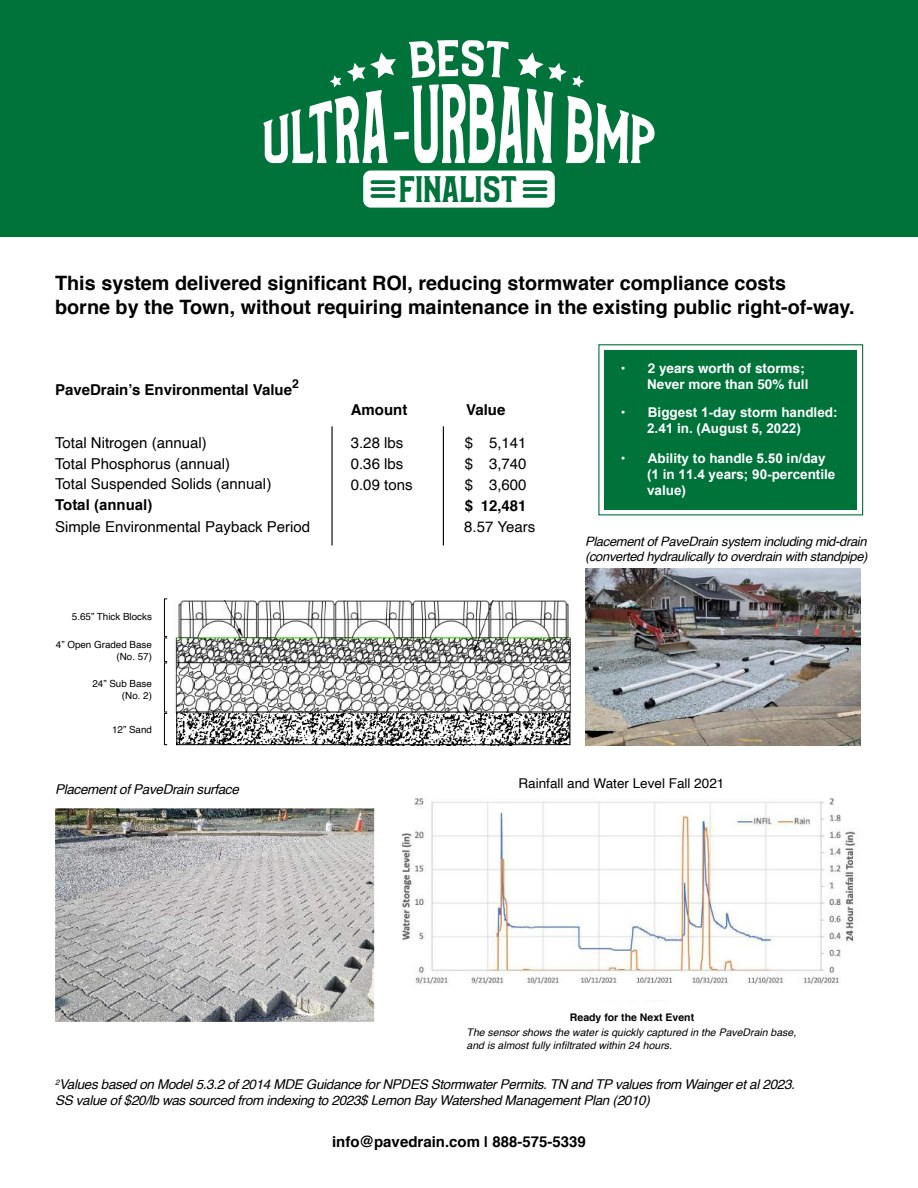
<style>
.page{position:relative;width:918px;height:1188px;background:#fff}
.page>*{position:absolute;margin:0;border:0;box-sizing:border-box;transform-origin:0 0}
.t1{font:36.9px "Bradley Solid";color:#00733b}
.t2{font:700 19.8px/23.7px "Helvetica";color:#000}
.t3{font:15px/21px "Helvetica";color:#000}
.t4{font:700 15px "Helvetica";color:#000}
.t5{font:700 15px "Arial";color:#000}
.t6{font:italic 13.5px/16.2px "Helvetica";letter-spacing:-.025em;color:#000}
.t7{font:700 13.5px/16.2px "Arial";color:#fff}
.t8{font:700 13.5px/15.9px "Helvetica";color:#fff;text-align:right}
.t9{font:13.5px "Helvetica";color:#000}
.t10{font:italic 13.05px/15.6px "Helvetica";letter-spacing:-.025em;color:#000}
.t11{font:700 12.3px "Helvetica";color:#000}
.t12{font:italic 10.5px/12.6px "Helvetica";color:#000}
.t13{font:700 10.5px "Helvetica";color:#000}
.t14{font:9.75px/11.9px "Helvetica";color:#000;text-align:right}
.s1{font-family:"Arial"}
.s2{font-family:"Helvetica"}
</style>
<div class="page">
<img style="left:178px;top:714px;width:390px;height:29px">
<div style="left:0;top:0;width:918px;height:236px;background:#00733b"></div>
<div style="left:363px;top:171px;width:192px;height:37px;background:#fff;border-radius:8px"></div>
<svg style="left:263px;top:40px;width:392px;height:123px"></svg>
<svg style="left:523px;top:180px;width:24px;height:4px"></svg>
<svg style="left:523px;top:187px;width:24px;height:4px"></svg>
<svg style="left:523px;top:194px;width:24px;height:4px"></svg>
<svg style="left:371px;top:180px;width:24px;height:4px"></svg>
<svg style="left:371px;top:187px;width:24px;height:4px"></svg>
<svg style="left:371px;top:194px;width:24px;height:4px"></svg>
<img style="left:55px;top:808px;width:319px;height:214px">
<hr style="left:331px;top:426px;width:2px;height:119px;background:#000">
<hr style="left:443px;top:426px;width:1px;height:119px;background:#000">
<img style="left:175px;top:601px;width:396px;height:111px">
<div style="left:176px;top:712px;width:394px;height:33px;border:1px solid #000"></div>
<div style="left:164px;top:598px;width:4px;height:39px;border:1px solid #000"></div>
<div style="left:164px;top:638px;width:4px;height:24px;border:1px solid #000"></div>
<div style="left:164px;top:663px;width:4px;height:49px;border:1px solid #000"></div>
<div style="left:164px;top:713px;width:4px;height:32px;border:1px solid #000"></div>
<div style="left:605px;top:350px;width:252px;height:159px;background:#00733b"></div>
<img style="left:585px;top:569px;width:275px;height:176px">
<img style="left:402px;top:797px;width:457px;height:188px">
<div style="left:567px;top:983px;width:121px;height:17px;background:#fff"></div>
<div style="left:598px;top:344px;width:265px;height:171px;border:1px solid #00733b"></div>
<h1 class="t1" style="left:400px;top:169px;width:120px">FINALIST</h1>
<h2 class="t2" style="left:55px;top:272px;width:801px">This system delivered significant ROI, reducing stormwater compliance costs<br>borne by the Town, without requiring maintenance in the existing public right-of-way.</h2>
<p class="t11" style="left:292px;top:374px;width:8px">2</p>
<p class="t4" style="left:55px;top:378px;width:239px">PaveDrain’s Environmental Value</p>
<p class="t3" style="left:55px;top:433px;width:217px">Total Nitrogen (annual)<br>Total Phosphorus (annual)<br>Total Suspended Solids <span class="s1">(annual)</span></p>
<p class="t5" style="left:55px;top:495px;width:99px"><span class="s2">Total</span> (annual)</p>
<p class="t3" style="left:55px;top:517px;width:257px">Simple Environmental Payback Period</p>
<p class="t14" style="left:72px;top:611px;width:82px">5.65” Thick Blocks</p>
<p class="t14" style="left:56px;top:639px;width:98px">4” Open Graded Base (No. 57)</p>
<p class="t14" style="left:93px;top:678px;width:61px">24” Sub Base (No. 2)</p>
<p class="t14" style="left:112px;top:724px;width:41px">12” Sand</p>
<p class="t6" style="left:55px;top:781px;width:185px">Placement of PaveDrain surface</p>
<p class="t4" style="left:351px;top:397px;width:58px">Amount</p>
<p class="t4" style="left:466px;top:397px;width:41px">Value</p>
<p class="t3" style="left:465px;top:433px;width:10px;text-align:justify">$ $ $</p>
<p class="t4" style="left:465px;top:494px;width:10px">$</p>
<p class="t3" style="left:464px;top:517px;width:72px">8.57 Years</p>
<p class="t3" style="left:351px;top:433px;width:63px">3.28 lbs<br>0.36 lbs<br>0.09 tons</p>
<p class="t3" style="left:489px;top:433px;width:39px;text-align:justify">5,141<br>3,740<br>3,600</p>
<p class="t4" style="left:481px;top:494px;width:47px">12,481</p>
<p class="t8" style="left:621px;top:360px;width:189px">• 2 years worth of storms;<br><span class="s1">N</span>ever more than 50% full</p>
<p class="t7" style="left:647px;top:405px;width:192px;text-indent:-26px"><span class="s2">•</span> Biggest 1-day storm handled:<br>2.41 in. (August 5, 2022)</p>
<p class="t7" style="left:647px;top:450px;width:190px;text-indent:-26px"><span class="s2">•</span> Ability to handle 5.50 in/day (1 in 11.4 years; 90-percentile value)</p>
<p class="t10" style="left:585px;top:534px;width:284px">Placement of PaveDrain system including mid-drain (converted hydraulically to overdrain with standpipe)</p>
<p class="t9" style="left:519px;top:772px;width:207px">Rainfall and Water Level Fall 2021</p>
<p class="t13" style="left:570px;top:1009px;width:126px">Ready for the Next Event</p>
<p class="t12" style="left:467px;top:1026px;width:331px">The sensor shows the water is quickly captured in the PaveDrain base, and is almost fully infiltrated within 24 hours.</p>
<p class="t6" style="left:55px;top:1077px;width:741px"><sup>2</sup>Values based on Model 5.3.2 of 2014 MDE Guidance for NPDES Stormwater Permits. TN and TP values from Wainger et al 2023.<br>SS value of $20/lb was sourced from indexing to 2023$ Lemon Bay Watershed Management Plan (2010)</p>
<p class="t4" style="left:332px;top:1130px;width:255px">info@pavedrain.com | 888-575-5339</p>
</div>
